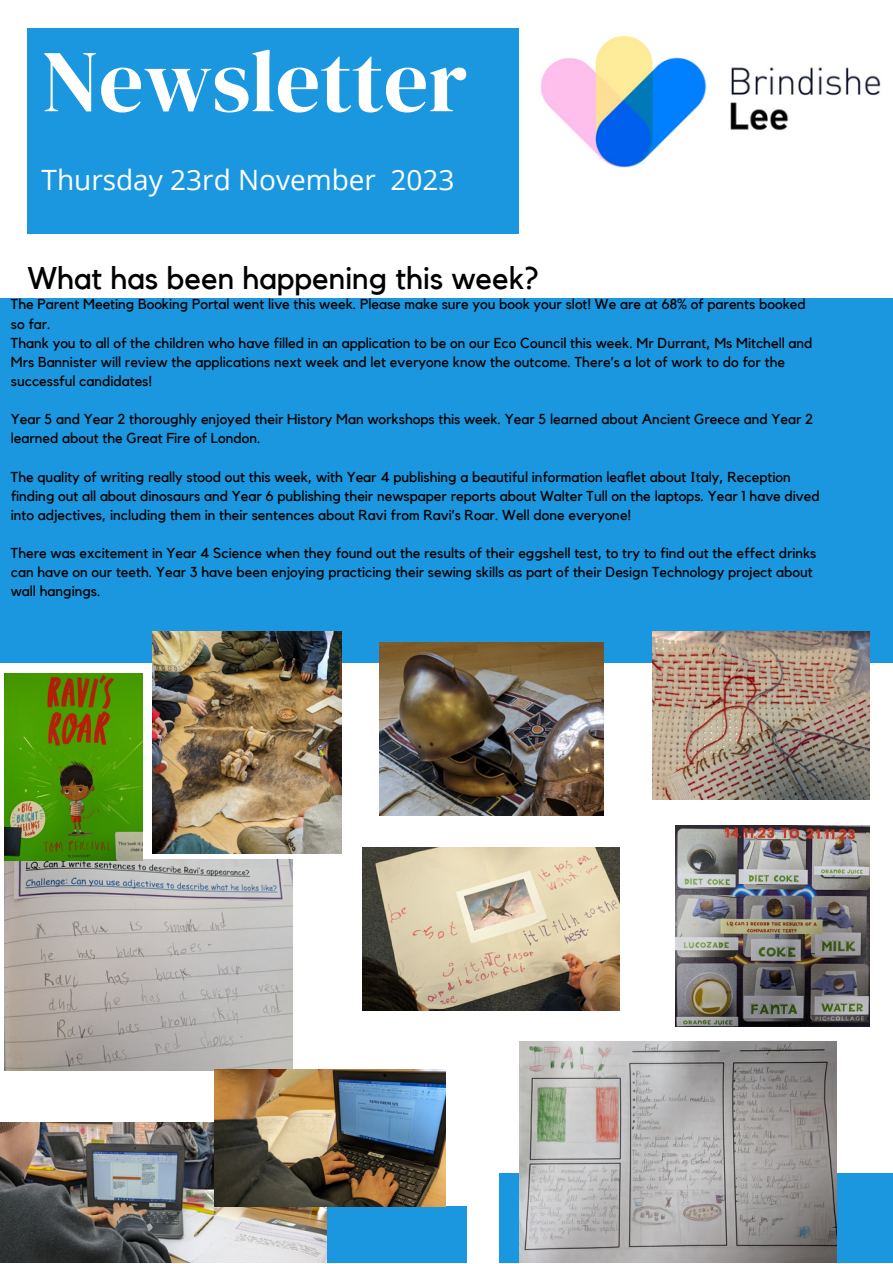
<style>
.page{position:relative;width:893px;height:1264px;background:#fff}
.page>*{position:absolute;margin:0;border:0;box-sizing:border-box;transform-origin:0 0}
.t1{font:87.9px "DM Serif Display";color:#fff}
.t2{font:31.35px "Kollektif";color:#000}
.t3{font:28.05px "Open Sans";color:#fff}
.t4{font:14.4px/19px "Kollektif";color:#000}
</style>
<div class="page">
<div style="left:27px;top:28px;width:492px;height:206px;background:#1b97df"></div>
<div style="left:0;top:1206px;width:467px;height:56px;background:#1b97df"></div>
<div style="left:499px;top:1173px;width:393px;height:89px;background:#1b97df"></div>
<img style="left:540px;top:35px;width:341px;height:133px">
<div style="left:0;top:298px;width:892px;height:364px;background:#1b97df"></div>
<img style="left:519px;top:1041px;width:317px;height:221px">
<img style="left:5px;top:859px;width:288px;height:211px">
<img style="left:362px;top:847px;width:258px;height:163px">
<img style="left:0;top:1122px;width:326px;height:140px">
<img style="left:215px;top:1069px;width:230px;height:137px">
<img style="left:676px;top:825px;width:193px;height:201px">
<img style="left:5px;top:673px;width:137px;height:187px">
<img style="left:152px;top:631px;width:189px;height:222px">
<img style="left:379px;top:642px;width:224px;height:173px">
<img style="left:652px;top:631px;width:217px;height:168px">
<p class="t1" style="left:42px;top:20px;width:427px">Newsletter</p>
<p class="t3" style="left:42px;top:159px;width:414px">Thursday 23rd November 2023</p>
<p class="t2" style="left:27px;top:264px;width:513px">What has been happening this week?</p>
<p class="t4" style="left:11px;top:295px;width:796px">The Parent Meeting Booking Portal went live this week. Please make sure you book your slot! We are at 68% of parents booked so far.</p>
<p class="t4" style="left:11px;top:334px;width:803px">Thank you to all of the children who have filled in an application to be on our Eco Council this week. Mr Durrant, Ms Mitchell and<br>Mrs Bannister will review the applications next week and let everyone know the outcome. There’s a lot of work to do for the successful candidates!</p>
<p class="t4" style="left:11px;top:410px;width:803px">Year 5 and Year 2 thoroughly enjoyed their History Man workshops this week. Year 5 learned about Ancient Greece and Year 2 learned about the Great Fire of London.</p>
<p class="t4" style="left:11px;top:467px;width:810px">The quality of writing really stood out this week, with Year 4 publishing a beautiful information leaflet about Italy, Reception finding out all about dinosaurs and Year 6 publishing their newspaper reports about Walter Tull on the laptops. Year 1 have dived into adjectives, including them in their sentences about Ravi from Ravi’s Roar. Well done everyone!</p>
<p class="t4" style="left:11px;top:544px;width:807px">There was excitement in Year 4 Science when they found out the results of their eggshell test, to try to find out the effect drinks can have on our teeth. Year 3 have been enjoying practicing their sewing skills as part of their Design Technology project about wall hangings.</p>
</div>
